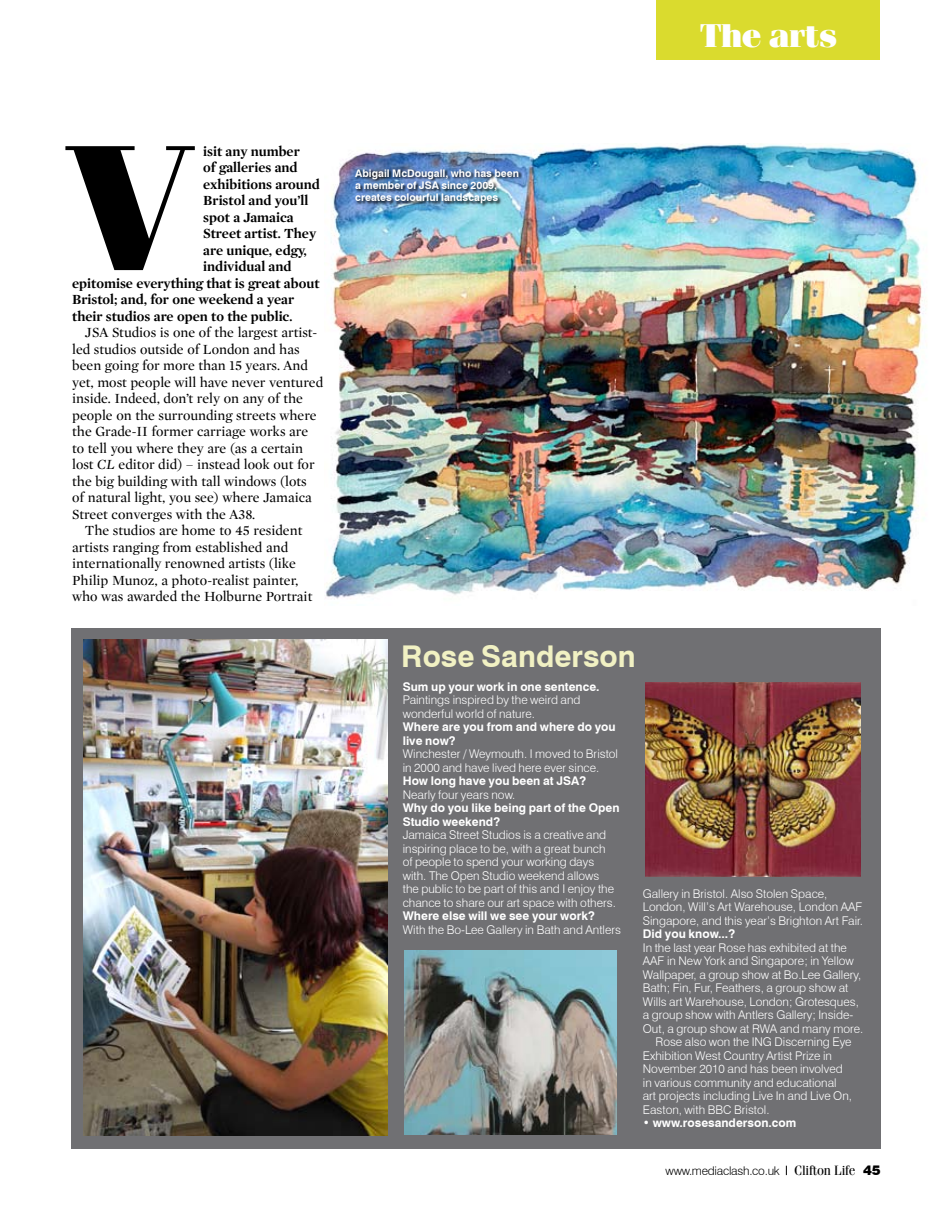
<style>
.page{position:relative;width:936px;height:1212px;background:#fff}
.page>*{position:absolute;margin:0;border:0;box-sizing:border-box;transform-origin:0 0}
.t1{font:900 179.1px "Fenice";color:#000}
.t2{font:900 33px "Fenice";letter-spacing:-.01em;color:#fff}
.t3{font:700 30px "Swiss 721 BT";color:#f1f1c3}
.t4{font:14.25px/16.5px "Mercury Display";color:#000}
.t5{font:700 14.25px "Mercury Display";color:#000}
.t6{font:300 12px/13.5px "Swiss 721 BT";color:#fff}
.t7{font:700 12px/13.5px "Swiss 721 BT";color:#fff}
.t8{font:300 12px "Swiss 721 BT";letter-spacing:-.02em;color:#000}
.t9{font:700 10.5px/12px "Swiss 721 BT";color:#fff}
.s1{font-style:italic}
.s2{font-family:"Fenice";font-weight:400;font-size:13.5px}
.s3{font-weight:900;font-size:13.5px}
</style>
<div class="page">
<div style="left:71px;top:628px;width:809px;height:520px;background:#707073"></div>
<div style="left:656px;top:0;width:223px;height:60px;background:#dadb2e"></div>
<img style="left:84px;top:639px;width:303px;height:497px">
<img style="left:645px;top:683px;width:215px;height:193px">
<img style="left:405px;top:950px;width:211px;height:184px">
<img style="left:325px;top:143px;width:600px;height:456px">
<img style="left:354px;top:168px;width:169px;height:40px">
<h2 class="t2" style="left:700px;top:15px;width:139px">The arts</h2>
<h2 class="t2" style="left:665px;top:15px;width:106px">xx xxx</h2>
<p class="t5" style="left:203px;top:142px;width:98px">isit any number</p>
<p class="t5" style="left:203px;top:159px;width:96px">of galleries and</p>
<p class="t5" style="left:203px;top:175px;width:118px">exhibitions around</p>
<p class="t5" style="left:203px;top:192px;width:107px">Bristol and you’ll</p>
<p class="t5" style="left:203px;top:208px;width:92px">spot a Jamaica</p>
<p class="t5" style="left:203px;top:225px;width:114px">Street artist. They</p>
<p class="t5" style="left:203px;top:241px;width:105px">are unique, edgy,</p>
<p class="t5" style="left:203px;top:258px;width:90px">individual and</p>
<p class="t5" style="left:72px;top:274px;width:249px">epitomise everything that is great about</p>
<p class="t5" style="left:72px;top:291px;width:223px">Bristol; and, for one weekend a year</p>
<p class="t5" style="left:72px;top:307px;width:222px">their studios are open to the public.</p>
<p class="t4" style="left:72px;top:325px;width:252px;text-indent:13px">JSA Studios is one of the largest artist&shy;led studios outside of London and has been going for more than 15 years. And yet, most people will have never ventured inside. Indeed, don’t rely on any of the people on the surrounding streets where the Grade-II former carriage works are to tell you where they are (as a certain lost <span class="s1">CL</span> editor did) – instead look out for the big building with tall windows (lots<br>of natural light, you see) where Jamaica Street converges with the A38.</p>
<p class="t4" style="left:72px;top:523px;width:242px;text-indent:13px">The studios are home to 45 resident artists ranging from established and internationally renowned artists (like Philip Munoz, a photo-realist painter, who was awarded the Holburne Portrait</p>
<h1 class="t1" style="left:74px;top:97px;width:111px">V</h1>
<p class="t9" style="left:355px;top:167px;width:165px">Abigail McDougall, who has been a member of JSA since 2009, creates colourful landscapes</p>
<h3 class="t3" style="left:401px;top:638px;width:236px">Rose Sanderson</h3>
<p class="t7" style="left:403px;top:680px;width:198px">Sum up your work in one sentence.</p>
<p class="t6" style="left:403px;top:693px;width:179px">Paintings inspired by the weird and wonderful world of nature.</p>
<p class="t7" style="left:403px;top:720px;width:214px">Where are you from and where do you live now?</p>
<p class="t6" style="left:403px;top:747px;width:217px">Winchester / Weymouth. I moved to Bristol in 2000 and have lived here ever since.</p>
<p class="t7" style="left:403px;top:774px;width:185px">How long have you been at JSA?</p>
<p class="t6" style="left:403px;top:788px;width:114px">Nearly four years now.</p>
<p class="t7" style="left:403px;top:801px;width:218px">Why do you like being part of the Open<br>Studio weekend?</p>
<p class="t6" style="left:403px;top:828px;width:214px">Jamaica Street Studios is a creative and inspiring place to be, with a great bunch of people to spend your working days with. The Open Studio weekend allows the public to be part of this and I enjoy the chance to share our art space with others.</p>
<p class="t7" style="left:403px;top:909px;width:193px">Where else will we see your work?</p>
<p class="t6" style="left:403px;top:923px;width:220px">With the Bo-Lee Gallery in Bath and Antlers</p>
<p class="t6" style="left:642px;top:887px;width:221px">Gallery in Bristol. Also Stolen Space,<br>London, Will’s Art Warehouse, London AAF<br>Singapore, and this year’s Brighton Art Fair.</p>
<p class="t7" style="left:642px;top:927px;width:94px">Did you know...?</p>
<p class="t6" style="left:642px;top:941px;width:205px">In the last year Rose has exhibited at the</p>
<p class="t6" style="left:642px;top:954px;width:212px">AAF in New York and Singapore; in Yellow</p>
<p class="t6" style="left:642px;top:968px;width:220px">Wallpaper, a group show at Bo.Lee Gallery,</p>
<p class="t6" style="left:642px;top:981px;width:207px">Bath; Fin, Fur, Feathers, a group show at</p>
<p class="t6" style="left:642px;top:995px;width:217px">Wills art Warehouse, London; Grotesques,</p>
<p class="t6" style="left:642px;top:1008px;width:212px">a group show with Antlers Gallery; Inside-</p>
<p class="t6" style="left:642px;top:1022px;width:222px">Out, a group show at RWA and many more.</p>
<p class="t6" style="left:655px;top:1035px;width:197px">Rose also won the ING Discerning Eye</p>
<p class="t6" style="left:642px;top:1049px;width:190px">Exhibition West Country Artist Prize in</p>
<p class="t6" style="left:642px;top:1062px;width:201px">November 2010 and has been involved</p>
<p class="t6" style="left:642px;top:1076px;width:195px">in various community and educational</p>
<p class="t6" style="left:642px;top:1089px;width:211px">art projects including Live In and Live On,</p>
<p class="t6" style="left:642px;top:1103px;width:128px">Easton, with BBC Bristol.</p>
<p class="t7" style="left:642px;top:1116px;width:155px">• www.rosesanderson.com</p>
<p class="t8" style="left:665px;top:1163px;width:216px">www.mediaclash.co.uk <span class="s2">Clifton Life</span> <span class="s3">45</span></p>
</div>
